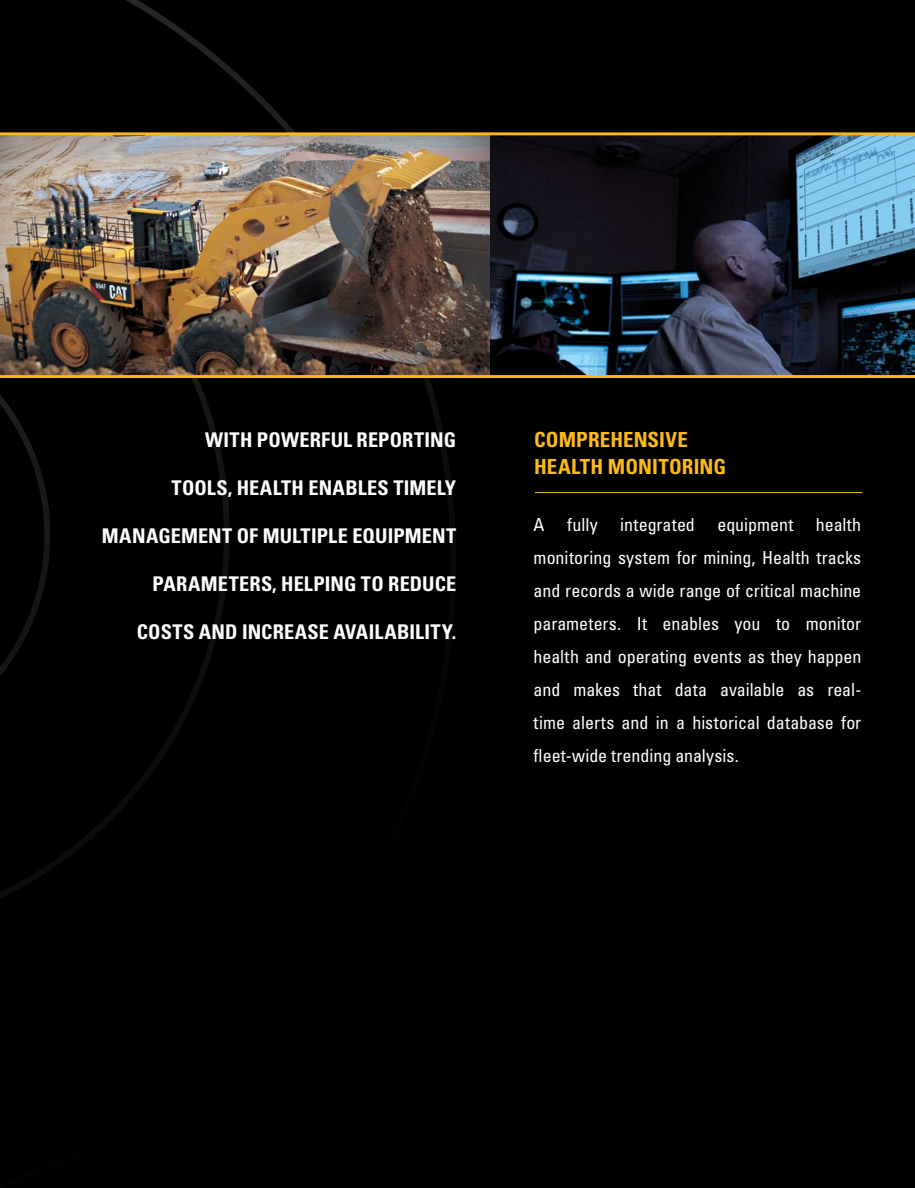
<style>
.page{position:relative;width:915px;height:1188px;background:#000}
.page>*{position:absolute;margin:0;border:0;box-sizing:border-box;transform-origin:0 0}
.t1{font:700 condensed 20.85px "Univers";letter-spacing:.005em;color:#fdba12}
.t2{font:700 condensed 20.25px "Univers";letter-spacing:.005em;color:#fff}
.t3{font:condensed 18px/33px "Univers";color:#fff;text-align:justify}
</style>
<div class="page">
<img style="left:526px;top:135px;width:389px;height:240px">
<hr style="left:535px;top:492px;width:327px;height:1px;background:#fdba12">
<svg style="left:0;top:0;width:526px;height:898px"></svg>
<hr style="left:0;top:375px;width:915px;height:3px;background:#fdba12">
<hr style="left:0;top:132px;width:915px;height:3px;background:#fdba12">
<p class="t2" style="left:205px;top:427px;width:13px">WITH</p>
<p class="t2" style="left:257px;top:427px;width:112px">POWERFULREPORTIN</p>
<p class="t2" style="left:444px;top:427px;width:14px">G</p>
<p class="t2" style="left:172px;top:475px;width:13px">TOOLS</p>
<p class="t2" style="left:228px;top:475px;width:33px">, HEALTH</p>
<p class="t2" style="left:308px;top:475px;width:60px">ENABLES</p>
<p class="t2" style="left:393px;top:475px;width:12px">TIMELY</p>
<p class="t2" style="left:102px;top:523px;width:15px">MANA</p>
<p class="t2" style="left:158px;top:523px;width:26px">GEMENT</p>
<p class="t2" style="left:237px;top:523px;width:66px">OF MULTIPLE</p>
<p class="t2" style="left:352px;top:523px;width:55px">EQUIPMENT</p>
<p class="t2" style="left:153px;top:571px;width:13px">PARAMETERS</p>
<p class="t2" style="left:272px;top:571px;width:21px">, HELPIN</p>
<p class="t2" style="left:344px;top:571px;width:102px">G TOREDUCE</p>
<p class="t2" style="left:137px;top:619px;width:13px">COSTS</p>
<p class="t2" style="left:199px;top:619px;width:14px">AND</p>
<p class="t2" style="left:242px;top:619px;width:12px">INCREASE</p>
<p class="t2" style="left:333px;top:619px;width:34px">AVAILA</p>
<p class="t2" style="left:397px;top:619px;width:22px">BILITY</p>
<p class="t2" style="left:452px;top:619px;width:6px">.</p>
<p class="t1" style="left:534px;top:426px;width:25px">COMPREHENSI</p>
<p class="t1" style="left:665px;top:426px;width:22px">VE</p>
<p class="t1" style="left:534px;top:453px;width:25px">HEALTH</p>
<p class="t1" style="left:608px;top:453px;width:30px">MONITORIN</p>
<p class="t1" style="left:713px;top:453px;width:14px">G</p>
<p class="t3" style="left:534px;top:508px;width:12px">A</p>
<p class="t3" style="left:567px;top:508px;width:32px">fully</p>
<p class="t3" style="left:620px;top:508px;width:76px">integrated</p>
<p class="t3" style="left:534px;top:508px;width:329px;text-indent:184px">equipment health monitoring system for mining, Health tracks and records a wide range of critical machine parameters. It enables you to monitor health and operating events as they happen and makes that data available as real&shy;time alerts and in a historical database for fleet-wide trending analysis.</p>
</div>
